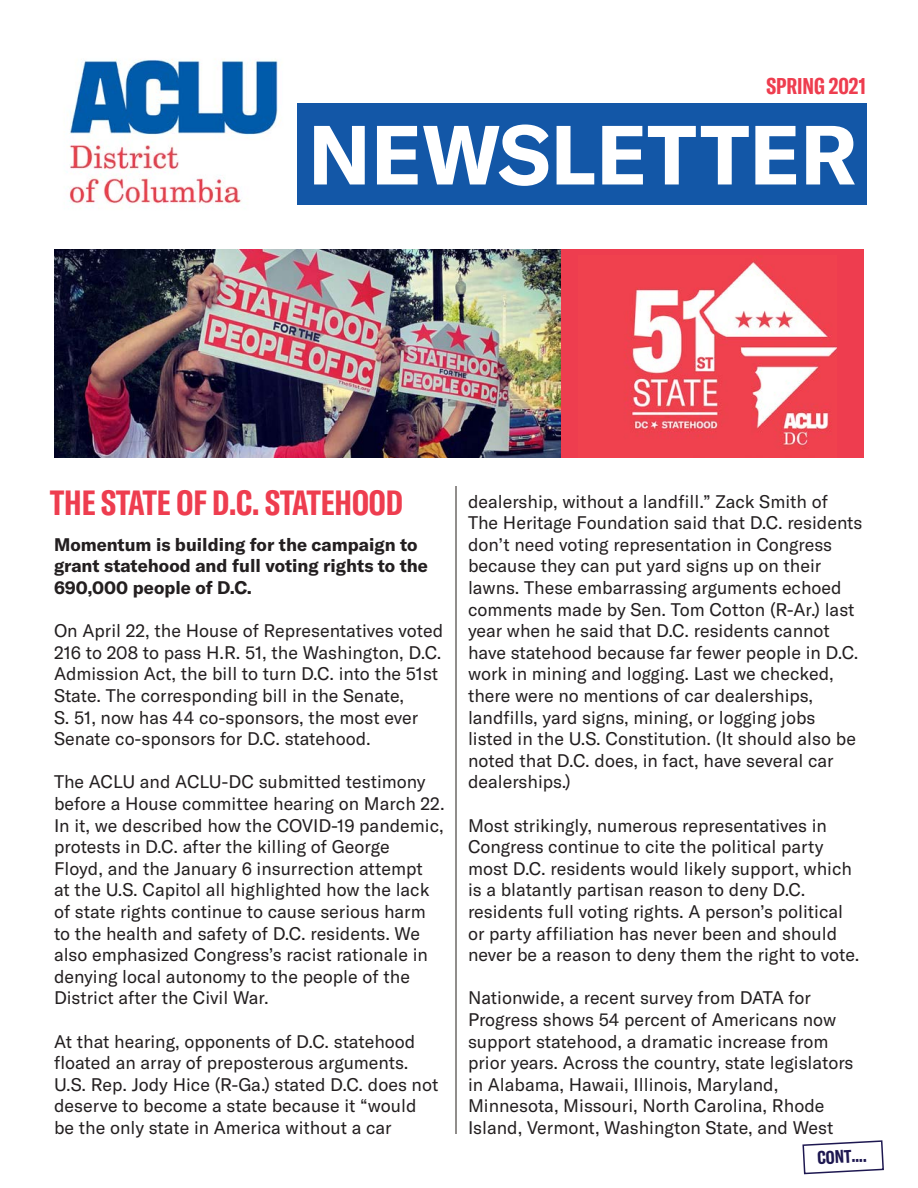
<style>
.page{position:relative;width:918px;height:1188px;background:#fff}
.page>*{position:absolute;margin:0;border:0;box-sizing:border-box;transform-origin:0 0}
.t1{font:700 82.5px "GT America";color:#fff}
.t2{font:700 extra-condensed 34.5px "GT America";color:#ee3d4f}
.t3{font:700 extra-condensed 22.5px "GT America";color:#ee3d4f}
.Paragraph_Style_1{font:18px/21.6px "GT America";color:#231f20}
.Paragraph_Style_1-2{font:700 18px/21.6px "GT America";color:#231f20}
.Paragraph_Style_1-3{font:700 extra-condensed 18px "GT America";color:#1d1750}
</style>
<div class="page">
<div style="left:54px;top:249px;width:810px;height:209px;background:#ee3d4f"></div>
<div style="left:297px;top:104px;width:569px;height:101px;background:#1357a7"></div>
<img style="left:54px;top:249px;width:507px;height:209px">
<img style="left:626px;top:262px;width:211px;height:186px">
<svg style="left:802px;top:1140px;width:82px;height:35px"></svg>
<hr style="left:456px;top:486px;width:1px;height:648px;background:#241e1b">
<img style="left:67px;top:59px;width:211px;height:149px">
<p class="t3" style="left:767px;top:72px;width:101px">SPRING 2021</p>
<p class="t1" style="left:308px;top:104px;width:551px">NEWSLETTER</p>
<p class="t2" style="left:50px;top:482px;width:354px">THE STATE OF D.C. STATEHOOD</p>
<p class="Paragraph_Style_1-2" style="left:54px;top:533px;width:376px">Momentum is building for the campaign to grant statehood and full voting rights to the<br>690,000 people of D.C.</p>
<p class="Paragraph_Style_1" style="left:54px;top:620px;width:391px">On April 22, the House of Representatives voted 216 to 208 to pass H.R. 51, the Washington, D.C.<br>Admission Act, the bill to turn D.C. into the 51st State. The corresponding bill in the Senate,<br>S. 51, now has 44 co-sponsors, the most ever Senate co-sponsors for D.C. statehood.</p>
<p class="Paragraph_Style_1" style="left:54px;top:771px;width:392px">The ACLU and ACLU-DC submitted testimony before a House committee hearing on March 22.<br>In it, we described how the COVID-19 pandemic, protests in D.C. after the killing of George<br>Floyd, and the January 6 insurrection attempt<br>at the U.S. Capitol all highlighted how the lack of state rights continue to cause serious harm to the health and safety of D.C. residents. We also emphasized Congress’s racist rationale in denying local autonomy to the people of the District after the Civil War.</p>
<p class="Paragraph_Style_1" style="left:54px;top:1030px;width:386px">At that hearing, opponents of D.C. statehood floated an array of preposterous arguments.<br>U.S. Rep. Jody Hice (R-Ga.) stated D.C. does not deserve to become a state because it “would be the only state in America without a car</p>
<p class="Paragraph_Style_1" style="left:468px;top:490px;width:396px">dealership, without a landfill.” Zack Smith of The Heritage Foundation said that D.C. residents don’t need voting representation in Congress because they can put yard signs up on their lawns. These embarrassing arguments echoed comments made by Sen. Tom Cotton (R-Ar.) last year when he said that D.C. residents cannot have statehood because far fewer people in D.C. work in mining and logging. Last we checked, there were no mentions of car dealerships, landfills, yard signs, mining, or logging jobs listed in the U.S. Constitution. (It should also be noted that D.C. does, in fact, have several car dealerships.)</p>
<p class="Paragraph_Style_1" style="left:468px;top:814px;width:393px">Most strikingly, numerous representatives in Congress continue to cite the political party most D.C. residents would likely support, which is a blatantly partisan reason to deny D.C. residents full voting rights. A person’s political or party affiliation has never been and should never be a reason to deny them the right to vote.</p>
<p class="Paragraph_Style_1" style="left:468px;top:987px;width:387px">Nationwide, a recent survey from DATA for Progress shows 54 percent of Americans now support statehood, a dramatic increase from prior years. Across the country, state legislators in Alabama, Hawaii, Illinois, Maryland, Minnesota, Missouri, North Carolina, Rhode Island, Vermont, Washington State, and West</p>
<p class="Paragraph_Style_1-3" style="left:817px;top:1147px;width:51px;rotate:-3deg">CONT....</p>
</div>
